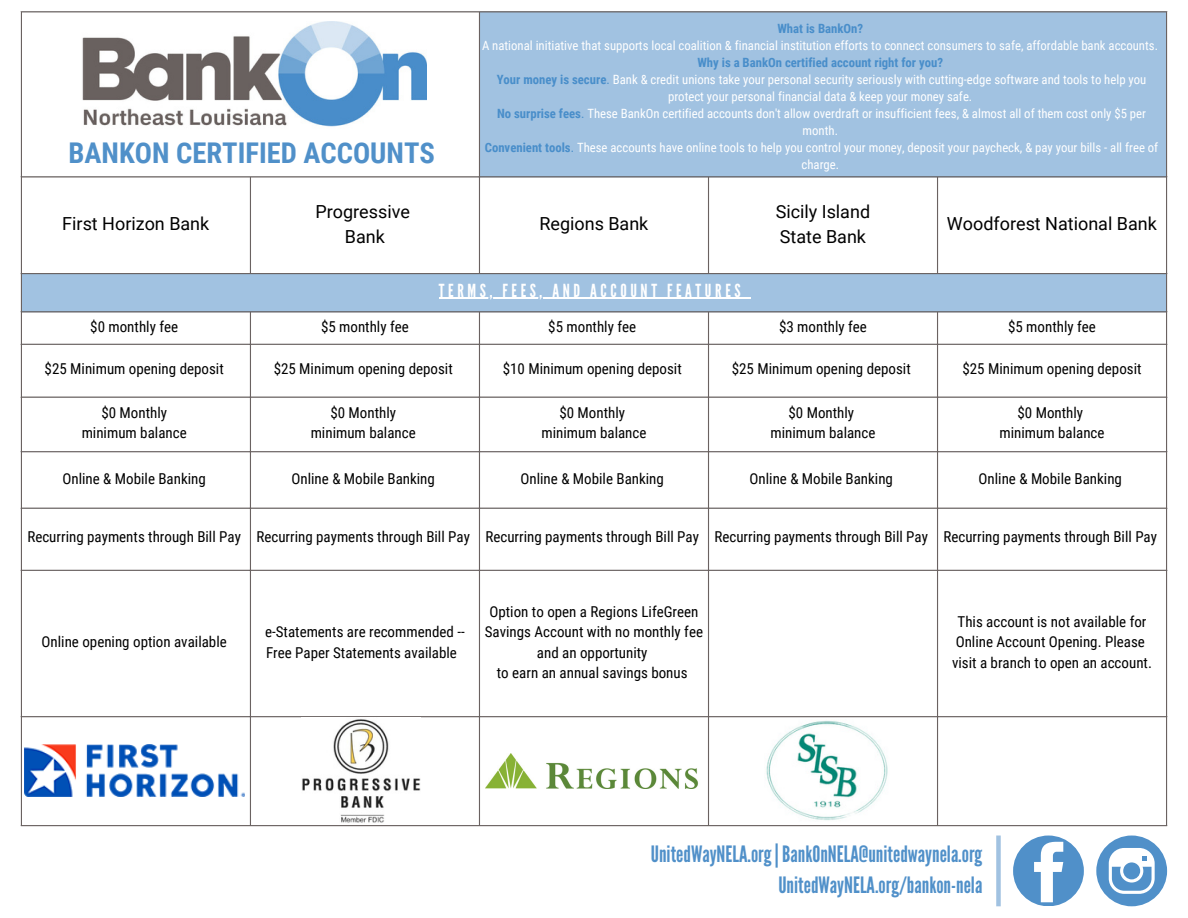
<style>
.page{position:relative;width:1188px;height:918px;background:#fff}
.page>*{position:absolute;margin:0;border:0;box-sizing:border-box;transform-origin:0 0}
.t1{font:700 28.5px "Roboto Condensed";color:#5090c9}
.t2{font:22.5px/31.5px "League Gothic";color:#5090c9;text-align:right}
.t3{font:18px "Roboto";color:#000}
.t4{font:18px "League Gothic";letter-spacing:.2em;color:#fff}
.t5{font:15px/20.2px "Roboto Condensed";color:#000}
.t6{font:12.75px/17px "Roboto Condensed";color:#fff;text-align:center}
.t7{font:12.75px "Roboto Condensed";color:#fefefe}
.t8{font:700 12.75px "Roboto Condensed";color:#498eca}
.s1{font-weight:700;color:#498eca}
.s2{color:#498eca}
</style>
<div class="page">
<svg style="left:22px;top:12px;width:1144px;height:299px;fill:#a1c2e1"></svg>
<hr style="left:21px;top:12px;width:1px;height:813px;background:#6a6261">
<hr style="left:250px;top:178px;width:1px;height:95px;background:#6a6261">
<hr style="left:250px;top:312px;width:1px;height:513px;background:#6a6261">
<hr style="left:479px;top:12px;width:1px;height:261px;background:#6a6261">
<hr style="left:479px;top:312px;width:1px;height:513px;background:#6a6261">
<hr style="left:708px;top:178px;width:1px;height:95px;background:#6a6261">
<hr style="left:708px;top:312px;width:1px;height:513px;background:#6a6261">
<hr style="left:937px;top:178px;width:1px;height:95px;background:#6a6261">
<hr style="left:937px;top:312px;width:1px;height:513px;background:#6a6261">
<hr style="left:1166px;top:12px;width:1px;height:813px;background:#6a6261">
<hr style="left:21px;top:11px;width:1146px;height:1px;background:#6a6261">
<hr style="left:21px;top:176px;width:1146px;height:2px;background:#6a6261">
<hr style="left:21px;top:273px;width:1146px;height:1px;background:#6a6261">
<hr style="left:21px;top:311px;width:1146px;height:1px;background:#6a6261">
<hr style="left:21px;top:344px;width:1146px;height:1px;background:#6a6261">
<hr style="left:21px;top:397px;width:1146px;height:1px;background:#6a6261">
<hr style="left:21px;top:451px;width:1146px;height:1px;background:#6a6261">
<hr style="left:21px;top:508px;width:1146px;height:1px;background:#6a6261">
<hr style="left:21px;top:570px;width:1146px;height:1px;background:#6a6261">
<hr style="left:21px;top:716px;width:1146px;height:1px;background:#6a6261">
<hr style="left:21px;top:825px;width:1146px;height:1px;background:#6a6261">
<img style="left:77px;top:21px;width:350px;height:108px">
<img style="left:24px;top:745px;width:221px;height:52px">
<img style="left:302px;top:719px;width:119px;height:104px">
<img style="left:485px;top:753px;width:214px;height:35px">
<img style="left:766px;top:720px;width:122px;height:100px">
<svg style="left:1096px;top:836px;width:71px;height:70px"></svg>
<div style="left:1013px;top:836px;width:71px;height:70px;background:#5090c9;border-radius:50%"></div>
<svg style="left:1034px;top:842px;width:29px;height:60px"></svg>
<div style="left:996px;top:836px;width:5px;height:70px;background:#a1c2e1"></div>
<hr style="left:439px;top:298px;width:305px;height:1px;background:#fff">
<p class="t1" style="left:69px;top:137px;width:368px">BANKON CERTIFIED ACCOUNTS</p>
<p class="t3" style="left:62px;top:214px;width:149px">First Horizon Bank</p>
<p class="t3" style="left:315px;top:201px;width:96px">Progressive</p>
<p class="t3" style="left:345px;top:226px;width:41px">Bank</p>
<p class="t8" style="left:777px;top:21px;width:87px">What is BankOn?</p>
<p class="t7" style="left:482px;top:38px;width:678px">A national initiative that supports local coalition &amp; financial institution efforts to connect consumers to safe, affordable bank accounts.</p>
<h3 class="t8" style="left:697px;top:55px;width:247px">Why is a BankOn certified account right for you?</h3>
<p class="t6" style="left:497px;top:71px;width:651px"><span class="s1">Your money is secure</span><span class="s2">.</span> Bank &amp; credit unions take your personal security seriously with cutting-edge software and tools to help you protect your personal financial data &amp; keep your money safe.</p>
<p class="t6" style="left:497px;top:105px;width:651px"><span class="s1">No surprise fees</span><span class="s2">.</span> These BankOn certified accounts don't allow overdraft or insufficient fees, &amp; almost all of them cost only $5 per month.</p>
<p class="t6" style="left:485px;top:139px;width:675px"><span class="s1">Convenient tools</span><span class="s2">.</span> These accounts have online tools to help you control your money, deposit your paycheck, &amp; pay your bills - all free of charge.</p>
<p class="t3" style="left:539px;top:214px;width:110px">Regions Bank</p>
<p class="t3" style="left:776px;top:201px;width:96px">Sicily Island</p>
<p class="t3" style="left:780px;top:226px;width:88px">State Bank</p>
<p class="t3" style="left:947px;top:214px;width:211px">Woodforest National Bank</p>
<h2 class="t4" style="left:439px;top:280px;width:303px">TERMS, FEES, AND ACCOUNT FEATURES</h2>
<p class="t5" style="left:90px;top:316px;width:89px">$0 monthly fee</p>
<p class="t5" style="left:321px;top:316px;width:89px">$5 monthly fee</p>
<p class="t5" style="left:548px;top:316px;width:89px">$5 monthly fee</p>
<p class="t5" style="left:779px;top:316px;width:89px">$3 monthly fee</p>
<p class="t5" style="left:1008px;top:316px;width:89px">$5 monthly fee</p>
<p class="t5" style="left:45px;top:359px;width:181px">$25 Minimum opening deposit</p>
<p class="t5" style="left:274px;top:359px;width:181px">$25 Minimum opening deposit</p>
<p class="t5" style="left:503px;top:359px;width:181px">$10 Minimum opening deposit</p>
<p class="t5" style="left:732px;top:359px;width:181px">$25 Minimum opening deposit</p>
<p class="t5" style="left:962px;top:359px;width:181px">$25 Minimum opening deposit</p>
<p class="t5" style="left:101px;top:403px;width:67px">$0 Monthly</p>
<p class="t5" style="left:82px;top:423px;width:107px">minimum balance</p>
<p class="t5" style="left:330px;top:403px;width:67px">$0 Monthly</p>
<p class="t5" style="left:311px;top:423px;width:107px">minimum balance</p>
<p class="t5" style="left:559px;top:403px;width:67px">$0 Monthly</p>
<p class="t5" style="left:541px;top:423px;width:107px">minimum balance</p>
<p class="t5" style="left:788px;top:403px;width:67px">$0 Monthly</p>
<p class="t5" style="left:770px;top:423px;width:107px">minimum balance</p>
<p class="t5" style="left:1017px;top:403px;width:67px">$0 Monthly</p>
<p class="t5" style="left:999px;top:423px;width:107px">minimum balance</p>
<p class="t5" style="left:62px;top:469px;width:145px">Online &amp; Mobile Banking</p>
<p class="t5" style="left:292px;top:469px;width:145px">Online &amp; Mobile Banking</p>
<p class="t5" style="left:521px;top:469px;width:145px">Online &amp; Mobile Banking</p>
<p class="t5" style="left:750px;top:469px;width:145px">Online &amp; Mobile Banking</p>
<p class="t5" style="left:979px;top:469px;width:145px">Online &amp; Mobile Banking</p>
<p class="t5" style="left:27px;top:527px;width:215px">Recurring payments through Bill Pay</p>
<p class="t5" style="left:256px;top:527px;width:215px">Recurring payments through Bill Pay</p>
<p class="t5" style="left:485px;top:527px;width:215px">Recurring payments through Bill Pay</p>
<p class="t5" style="left:714px;top:527px;width:215px">Recurring payments through Bill Pay</p>
<p class="t5" style="left:944px;top:527px;width:215px">Recurring payments through Bill Pay</p>
<p class="t5" style="left:42px;top:632px;width:187px">Online opening option available</p>
<p class="t5" style="left:265px;top:622px;width:201px">e-Statements are recommended --<br>Free Paper Statements available</p>
<p class="t5" style="left:485px;top:602px;width:220px;text-align:center">Option to open a Regions LifeGreen<br>Savings Account with no monthly fee and an opportunity</p>
<p class="t5" style="left:497px;top:663px;width:192px">to earn an annual savings bonus</p>
<p class="t5" style="left:956px;top:612px;width:192px">This account is not available for<br>Online Account Opening. Please</p>
<p class="t5" style="left:952px;top:652px;width:201px">visit a branch to open an account.</p>
<p class="t2" style="left:651px;top:839px;width:333px">UnitedWayNELA.org|BankOnNELA@unitedwaynela.org<br>UnitedWayNELA.org/bankon-nela</p>
</div>
